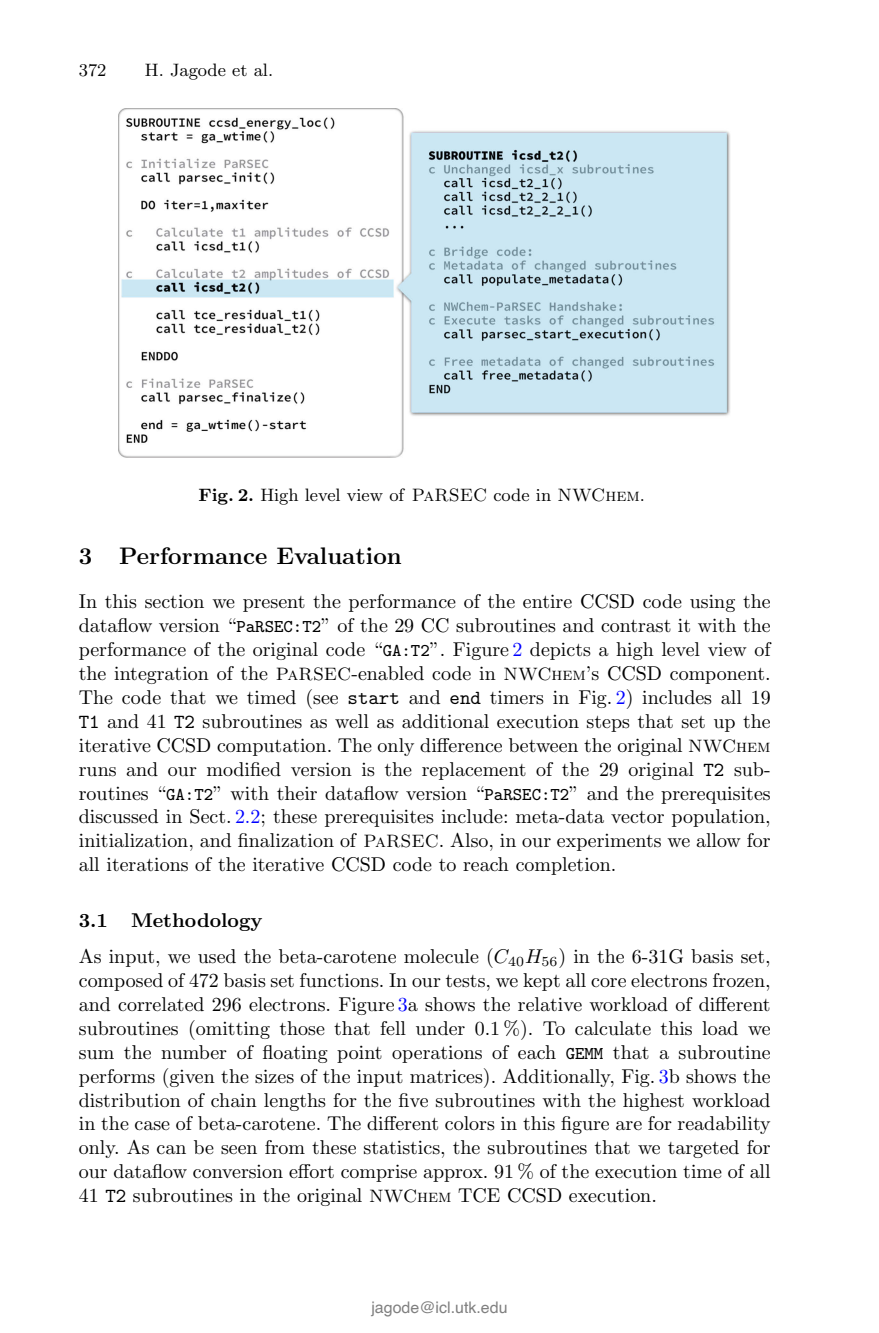
<style>
.page{position:relative;width:879px;height:1333px;background:#fff}
.page>*{position:absolute;margin:0;border:0;box-sizing:border-box;transform-origin:0 0}
.t1{font:24px "CMBX128";color:#000}
.t2{font:20px/24px "CMR1020";color:#000;text-align:justify}
.t3{font:20px "CMBX109";color:#000}
.t4{font:18px "CMR9";color:#000}
.t5{font:16px "Helvetica";color:#808080}
.s1{font-family:"CMBX9"}
.s2{font-family:"CMCSC102"}
.s3{font-family:"CMTT9";font-size:18px}
.s4{color:#00f}
.s5{font-family:"CMCSC102";font-size:18px}
.s6{font-family:"CMTT10"}
.s7{font-family:"CMMI10"}
</style>
<div class="page">
<img style="left:119px;top:109px;width:611px;height:348px">
<p class="t4" style="left:79px;top:63px;width:29px">372</p>
<p class="t4" style="left:145px;top:63px;width:130px">H. Jagode et al.</p>
<p class="t4" style="left:198px;top:489px;width:448px"><span class="s1">Fig. 2.</span> High level view of <span class="s2">PaRSEC</span> code in <span class="s2">NWChem</span>.</p>
<p class="t1" style="left:79px;top:547px;width:324px">3 Performance Evaluation</p>
<p class="t2" style="left:79px;top:591px;width:693px">In this section we present the performance of the entire CCSD code using the dataflow version “<span class="s3">PaRSEC:T2</span>” of the 29 CC subroutines and contrast it with the performance of the original code “<span class="s3">GA:T2</span>”. Figure <span class="s4">2</span> depicts a high level view of the integration of the <span class="s5">PaRSEC</span>-enabled code in <span class="s5">NWChem</span>’s CCSD component.<br>The code that we timed (see <span class="s6">start</span> and <span class="s6">end</span> timers in Fig. <span class="s4">2</span>) includes all 19<br><span class="s6">T1</span> and 41 <span class="s6">T2</span> subroutines as well as additional execution steps that set up the iterative CCSD computation. The only difference between the original <span class="s5">NWChem </span>runs and our modified version is the replacement of the 29 original <span class="s6">T2</span> sub&shy;routines “<span class="s3">GA:T2</span>” with their dataflow version “<span class="s3">PaRSEC:T2</span>” and the prerequisites discussed in Sect. <span class="s4">2.2</span>; these prerequisites include: meta-data vector population, initialization, and finalization of <span class="s5">PaRSEC</span>. Also, in our experiments we allow for all iterations of the iterative CCSD code to reach completion.</p>
<p class="t3" style="left:79px;top:908px;width:185px">3.1 Methodology</p>
<p class="t2" style="left:79px;top:946px;width:693px">As input, we used the beta-carotene molecule (<span class="s7">C</span><sub>40</sub><span class="s7">H</span><sub>56</sub>) in the 6-31G basis set, composed of 472 basis set functions. In our tests, we kept all core electrons frozen, and correlated 296 electrons. Figure <span class="s4">3</span>a shows the relative workload of different subroutines (omitting those that fell under 0.1 %). To calculate this load we sum the number of floating point operations of each <span class="s3">GEMM</span> that a subroutine performs (given the sizes of the input matrices). Additionally, Fig. <span class="s4">3</span>b shows the distribution of chain lengths for the five subroutines with the highest workload in the case of beta-carotene. The different colors in this figure are for readability only. As can be seen from these statistics, the subroutines that we targeted for our dataflow conversion effort comprise approx. 91 % of the execution time of all 41 <span class="s6">T2</span> subroutines in the original <span class="s5">NWChem</span> TCE CCSD execution.</p>
<p class="t5" style="left:371px;top:1297px;width:138px">jagode@icl.utk.edu</p>
</div>
